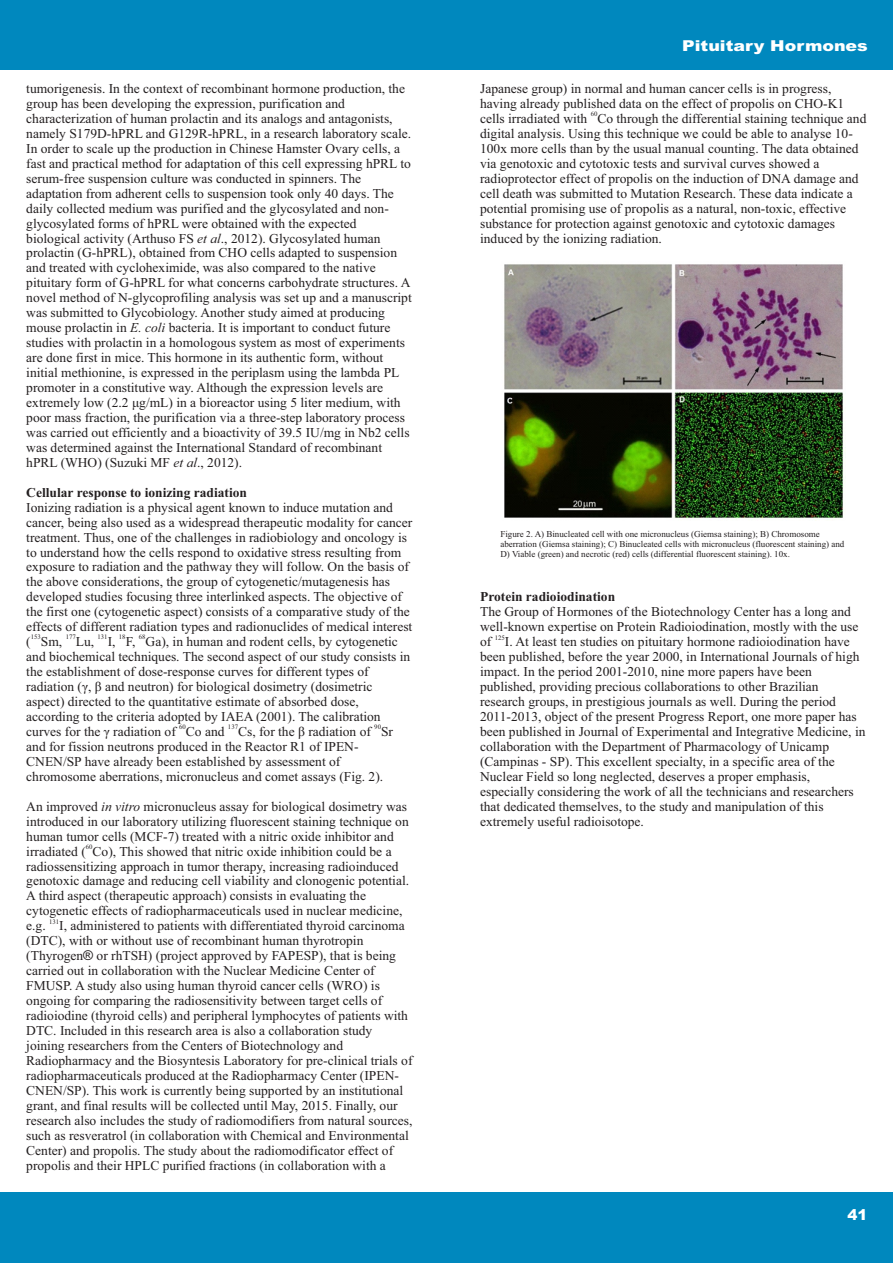
<style>
.page{position:relative;width:893px;height:1263px;background:#fff}
.page>*{position:absolute;margin:0;border:0;box-sizing:border-box;transform-origin:0 0}
.t1{font:900 15px "Arial";color:#fff;scale:1.16 1}
.t2{font:900 15px "Arial";color:#fff}
.t3{font:13.5px/15px "Times New Roman";color:#231f20}
.t4{font:700 13.5px "Times New Roman";color:#231f20}
.t5{font:9px/9.9px "Times New Roman";color:#231f20}
.t6{font:6.75px "Times New Roman";color:#231f20}
.s1{font-style:italic}
.s2{font-family:"Arial"}
</style>
<div class="page">
<div style="left:0;top:0;width:893px;height:70px;background:#0088be"></div>
<div style="left:0;top:1192px;width:893px;height:71px;background:#0088be"></div>
<img style="left:504px;top:264px;width:342px;height:255px">
<p class="t3" style="left:26px;top:82px;width:387px">tumorigenesis. In the context of recombinant hormone production, the group has been developing the expression, purification and characterization of human prolactin and its analogs and antagonists, namely S179D-hPRL and G129R-hPRL, in a research laboratory scale.<br>In order to scale up the production in Chinese Hamster Ovary cells, a fast and practical method for adaptation of this cell expressing hPRL to serum-free suspension culture was conducted in spinners. The adaptation from adherent cells to suspension took only 40 days. The daily collected medium was purified and the glycosylated and non&shy;glycosylated forms of hPRL were obtained with the expected biological activity (Arthuso FS <span class="s1">et al</span>., 2012). Glycosylated human prolactin (G-hPRL), obtained from CHO cells adapted to suspension and treated with cycloheximide, was also compared to the native pituitary form of G-hPRL for what concerns carbohydrate structures. A novel method of N-glycoprofiling analysis was set up and a manuscript was submitted to Glycobiology. Another study aimed at producing mouse prolactin in <span class="s1">E. coli</span> bacteria. It is important to conduct future studies with prolactin in a homologous system as most of experiments are done first in mice. This hormone in its authentic form, without initial methionine, is expressed in the periplasm using the lambda PL promoter in a constitutive way. Although the expression levels are extremely low (2.2 μg/mL) in a bioreactor using 5 liter medium, with poor mass fraction, the purification via a three-step laboratory process was carried out efficiently and a bioactivity of 39.5 IU/mg in Nb2 cells was determined against the International Standard of recombinant hPRL (WHO) (Suzuki MF <span class="s1">et al</span>., 2012).</p>
<p class="t4" style="left:26px;top:488px;width:222px">Cellular response to ionizing radiation</p>
<p class="t3" style="left:26px;top:501px;width:388px">Ionizing radiation is a physical agent known to induce mutation and cancer, being also used as a widespread therapeutic modality for cancer treatment. Thus, one of the challenges in radiobiology and oncology is to understand how the cells respond to oxidative stress resulting from exposure to radiation and the pathway they will follow. On the basis of the above considerations, the group of cytogenetic/mutagenesis has developed studies focusing three interlinked aspects. The objective of the first one (cytogenetic aspect) consists of a comparative study of the effects of different radiation types and radionuclides of medical interest</p>
<p class="t6" style="left:31px;top:635px;width:12px">153</p>
<p class="t6" style="left:66px;top:635px;width:12px">177</p>
<p class="t6" style="left:98px;top:635px;width:12px">131</p>
<p class="t6" style="left:119px;top:635px;width:8px">18</p>
<p class="t6" style="left:139px;top:635px;width:8px">68</p>
<p class="t3" style="left:26px;top:635px;width:386px">( Sm, Lu, I, F, Ga), in human and rodent cells, by cytogenetic and biochemical techniques. The second aspect of our study consists in the establishment of dose-response curves for different types of radiation (γ, β and neutron) for biological dosimetry (dosimetric aspect) directed to the quantitative estimate of absorbed dose, according to the criteria adopted by IAEA (2001). The calibration</p>
<p class="t6" style="left:179px;top:724px;width:8px">60</p>
<p class="t6" style="left:228px;top:724px;width:12px">137</p>
<p class="t6" style="left:374px;top:724px;width:8px">90</p>
<p class="t3" style="left:26px;top:725px;width:368px">curves for the γ radiation of Co and Cs, for the β radiation of Sr and for fission neutrons produced in the Reactor R1 of IPEN-CNEN/SP have already been established by assessment of chromosome aberrations, micronucleus and comet assays (Fig. 2).</p>
<p class="t3" style="left:26px;top:800px;width:384px">An improved <span class="s1">in vitro</span> micronucleus assay for biological dosimetry was introduced in our laboratory utilizing fluorescent staining technique on human tumor cells (MCF-7) treated with a nitric oxide inhibitor and</p>
<p class="t6" style="left:86px;top:844px;width:8px">60</p>
<p class="t3" style="left:26px;top:845px;width:384px">irradiated ( Co), This showed that nitric oxide inhibition could be a radiossensitizing approach in tumor therapy, increasing radioinduced genotoxic damage and reducing cell viability and clonogenic potential.<br>A third aspect (therapeutic approach) consists in evaluating the cytogenetic effects of radiopharmaceuticals used in nuclear medicine,</p>
<p class="t6" style="left:49px;top:919px;width:12px">131</p>
<p class="t3" style="left:26px;top:920px;width:388px">e.g. I, administered to patients with differentiated thyroid carcinoma (DTC), with or without use of recombinant human thyrotropin (Thyrogen<span class="s2">®</span> or rhTSH) (project approved by FAPESP), that is being carried out in collaboration with the Nuclear Medicine Center of FMUSP. A study also using human thyroid cancer cells (WRO) is ongoing for comparing the radiosensitivity between target cells of radioiodine (thyroid cells) and peripheral lymphocytes of patients with DTC. Included in this research area is also a collaboration study joining researchers from the Centers of Biotechnology and Radiopharmacy and the Biosyntesis Laboratory for pre-clinical trials of radiopharmaceuticals produced at the Radiopharmacy Center (IPEN-CNEN/SP). This work is currently being supported by an institutional grant, and final results will be collected until May, 2015. Finally, our research also includes the study of radiomodifiers from natural sources, such as resveratrol (in collaboration with Chemical and Environmental Center) and propolis. The study about the radiomodificator effect of propolis and their HPLC purified fractions (in collaboration with a</p>
<p class="t1" style="left:682px;top:40px;width:162px">Pituitary Hormones</p>
<p class="t3" style="left:480px;top:82px;width:366px">Japanese group) in normal and human cancer cells is in progress, having already published data on the effect of propolis on CHO-K1</p>
<p class="t6" style="left:591px;top:111px;width:8px">60</p>
<p class="t3" style="left:480px;top:112px;width:388px">cells irradiated with Co through the differential staining technique and digital analysis. Using this technique we could be able to analyse 10- 100x more cells than by the usual manual counting. The data obtained via genotoxic and cytotoxic tests and survival curves showed a radioprotector effect of propolis on the induction of DNA damage and cell death was submitted to Mutation Research. These data indicate a potential promising use of propolis as a natural, non-toxic, effective substance for protection against genotoxic and cytotoxic damages induced by the ionizing radiation.</p>
<p class="t5" style="left:500px;top:530px;width:345px">Figure 2. A) Binucleated cell with one micronucleus (Giemsa staining); B) Chromosome aberration (Giemsa staining); C) Binucleated cells with micronucleus (fluorescent staining) and<br>D) Viable (green) and necrotic (red) cells (differential fluorescent staining). 10x.</p>
<p class="t4" style="left:480px;top:592px;width:137px">Protein radioiodination</p>
<p class="t3" style="left:480px;top:606px;width:380px">The Group of Hormones of the Biotechnology Center has a long and well-known expertise on Protein Radioiodination, mostly with the use</p>
<p class="t6" style="left:495px;top:635px;width:12px">125</p>
<p class="t3" style="left:480px;top:635px;width:387px">of I. At least ten studies on pituitary hormone radioiodination have been published, before the year 2000, in International Journals of high impact. In the period 2001-2010, nine more papers have been published, providing precious collaborations to other Brazilian research groups, in prestigious journals as well. During the period 2011-2013, object of the present Progress Report, one more paper has been published in Journal of Experimental and Integrative Medicine, in collaboration with the Department of Pharmacology of Unicamp (Campinas - SP). This excellent specialty, in a specific area of the Nuclear Field so long neglected, deserves a proper emphasis, especially considering the work of all the technicians and researchers that dedicated themselves, to the study and manipulation of this extremely useful radioisotope.</p>
<p class="t2" style="left:847px;top:1209px;width:22px">41</p>
</div>
